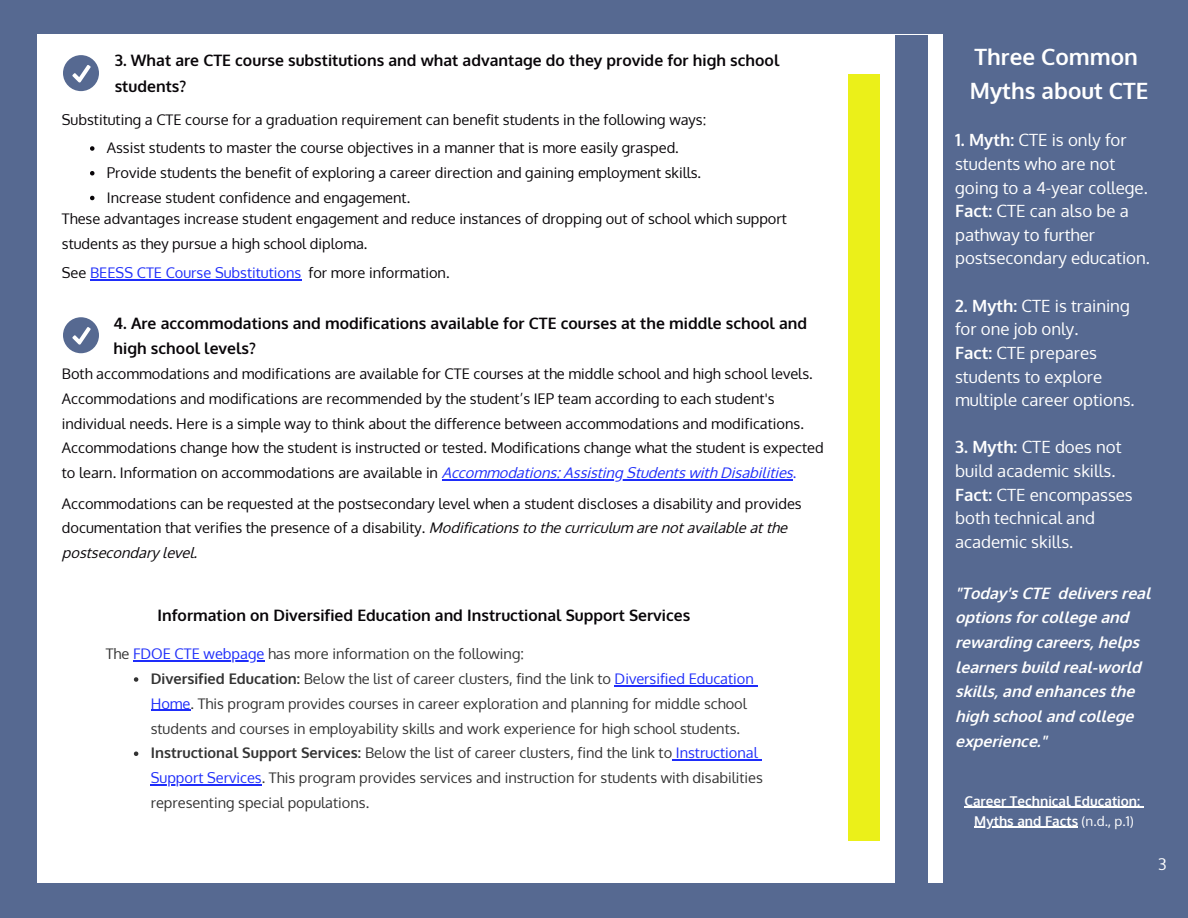
<style>
.page{position:relative;width:1188px;height:918px;background:#566991}
.page>*{position:absolute;margin:0;border:0;box-sizing:border-box;transform-origin:0 0}
.t1{font:700 22.5px/33.8px "Oxygen";color:#fff}
.t2{font:16.8px/23.7px "Oxygen";color:#fff}
.t3{font:700 15.75px/25.8px "Oxygen";color:#090609}
.t4{font:italic 700 15.75px/24.8px "Oxygen";color:#fff}
.t5{font:15.75px "Oxygen";color:#fff}
.t6{font:14.7px/24.8px "Oxygen";color:#090609}
.t7{font:14.7px/24.8px "Oxygen";color:#333}
.t8{font:14.7px "Oxygen";color:#1e2dfa}
.t9{font:700 13.5px/20.2px "Oxygen";color:#fff;text-align:center}
.s1{color:#090609}
.s2{font-style:italic;color:#1e2dfa}
.s3{color:#1e2dfa}
.s4{font-style:italic}
.s5{font-weight:700}
.s6{font-weight:400}
</style>
<div class="page">
<div style="left:37px;top:35px;width:1115px;height:848px;background:#fff"></div>
<div style="left:848px;top:74px;width:32px;height:766px;background:#ebf019"></div>
<div style="left:896px;top:35px;width:32px;height:850px;background:#566991"></div>
<div style="left:944px;top:34px;width:208px;height:849px;background:#566991"></div>
<hr style="left:90px;top:279px;width:211px;height:1px;background:#1e2dfa">
<svg style="left:63px;top:55px;width:36px;height:36px"></svg>
<hr style="left:964px;top:807px;width:176px;height:1px;background:#fff">
<hr style="left:974px;top:827px;width:104px;height:1px;background:#fff">
<svg style="left:63px;top:317px;width:36px;height:36px"></svg>
<hr style="left:442px;top:479px;width:351px;height:1px;background:#1e2dfa">
<svg style="left:90px;top:146px;width:4px;height:5px"></svg>
<svg style="left:90px;top:171px;width:4px;height:5px"></svg>
<svg style="left:90px;top:196px;width:4px;height:4px"></svg>
<hr style="left:133px;top:660px;width:131px;height:1px;background:#1e2dfa">
<svg style="left:134px;top:677px;width:4px;height:5px"></svg>
<hr style="left:615px;top:685px;width:139px;height:1px;background:#1e2dfa">
<hr style="left:151px;top:710px;width:40px;height:1px;background:#1e2dfa">
<svg style="left:134px;top:752px;width:4px;height:4px"></svg>
<hr style="left:676px;top:759px;width:82px;height:1px;background:#1e2dfa">
<hr style="left:151px;top:784px;width:111px;height:1px;background:#1e2dfa">
<p class="t3" style="left:115px;top:48px;width:666px">3. What are CTE course substitutions and what advantage do they provide for high school students?</p>
<p class="t6" style="left:62px;top:107px;width:646px">Substituting a CTE course for a graduation requirement can benefit students in the following ways:</p>
<p class="t6" style="left:107px;top:135px;width:596px">Assist students to master the course objectives in a manner that is more easily grasped.<br>Provide students the benefit of exploring a career direction and gaining employment skills.<br>Increase student confidence and engagement.</p>
<p class="t6" style="left:62px;top:206px;width:727px">These advantages increase student engagement and reduce instances of dropping out of school which support students as they pursue a high school diploma.</p>
<p class="t8" style="left:62px;top:263px;width:389px"><span class="s1">See</span> BEESS CTE Course Substitutions <span class="s1">for more information.</span></p>
<p class="t3" style="left:114px;top:310px;width:695px">4. Are accommodations and modifications available for CTE courses at the middle school and high school levels?</p>
<p class="t6" style="left:62px;top:362px;width:763px">Both accommodations and modifications are available for CTE courses at the middle school and high school levels.<br>Accommodations and modifications are recommended by the student’s IEP team according to each student's individual needs. Here is a simple way to think about the difference between accommodations and modifications.<br>Accommodations change how the student is instructed or tested. Modifications change what the student is expected t o l e a r n . I n f o r m a t i o n o n a c c o m m o d a t i o n s a r e a v a i l a b l e i n <span class="s2">Accommodations:AssistingStudentswithDisabilities</span><span class="s3">.</span></p>
<p class="t6" style="left:62px;top:491px;width:741px">Accommodations can be requested at the postsecondary level when a student discloses a disability and provides documentation that verifies the presence of a disability. <span class="s4">Modificationstothecurriculum arenotavailableatthe postsecondarylevel.</span></p>
<p class="t3" style="left:158px;top:603px;width:534px">Information on Diversified Education and Instructional Support Services</p>
<p class="t7" style="left:151px;top:642px;width:614px;text-indent:-45px">The <span class="s3">FDOE CTE webpage</span> has more information on the following:<br><span class="s5">Diversified Education:</span> Below the list of career clusters, find the link to <span class="s3">Diversified Education Home</span>. This program provides courses in career exploration and planning for middle school students and courses in employability skills and work experience for high school students.<br><span class="s5">Instructional Support Services:</span> Below the list of career clusters, find the link to <span class="s3">Instructional Support Services</span>. This program provides services and instruction for students with disabilities representing special populations.</p>
<h1 class="t1" style="left:970px;top:41px;width:180px">Three Common<br>Myths about CTE</h1>
<p class="t2" style="left:955px;top:128px;width:196px"><span class="s5">1. Myth:</span> CTE is only for students who are not going to a 4-year college.<br><span class="s5">Fact:</span> CTE can also be a pathway to further postsecondary education.</p>
<p class="t2" style="left:955px;top:294px;width:181px"><span class="s5">2. Myth:</span> CTE is training for one job only.<br><span class="s5">Fact:</span> CTE prepares students to explore multiple career options.</p>
<p class="t2" style="left:955px;top:436px;width:179px"><span class="s5">3. Myth:</span> CTE does not build academic skills.<br><span class="s5">Fact:</span> CTE encompasses both technical and academic skills.</p>
<p class="t4" style="left:955px;top:581px;width:202px">"Today'sCTE deliversreal optionsforcollegeand rewarding careers,helps learnersbuild real-world skills,and enhancesthe high schooland college experience."</p>
<p class="t9" style="left:964px;top:791px;width:177px">Career Technical Education:<br>Myths and Facts <span class="s6">(n.d., p.1)</span></p>
<p class="t5" style="left:1158px;top:853px;width:10px">3</p>
</div>
